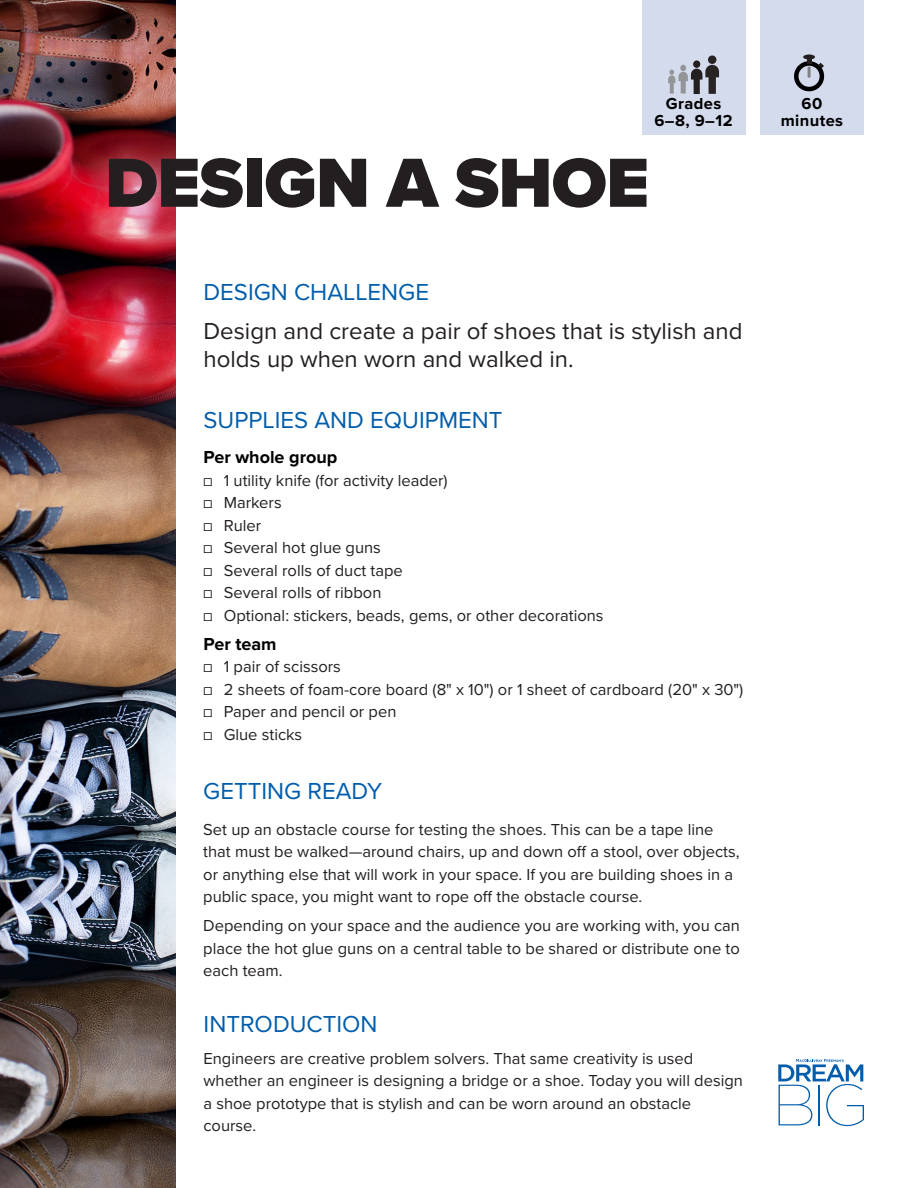
<style>
.page{position:relative;width:918px;height:1188px;background:#fff}
.page>*{position:absolute;margin:0;border:0;box-sizing:border-box;transform-origin:0 0}
.t1{font:900 72px "Proxima Nova";letter-spacing:-.01em;color:#231f20}
.t2{font:24px/28.5px "Proxima Nova";color:#231f20}
.t3{font:24px "Proxima Nova";color:#015dab}
.t4{font:700 18px "Proxima Nova";color:#000}
.Paragraph_Style_1{font:16.5px/22.5px "Proxima Nova";color:#231f20}
.Paragraph_Style_2{font:16.5px/22.5px "Proxima Nova";color:#231f20}
.t5{font:700 16.5px/16.5px "Proxima Nova";letter-spacing:.025em;color:#000;text-align:center}
.s1{font-size:13.5px;color:#000}
</style>
<div class="page">
<img style="left:0;top:0;width:176px;height:1188px">
<svg style="left:778px;top:1059px;width:86px;height:67px"></svg>
<div style="left:83px;top:133px;width:588px;height:100px;background:#fff;opacity:.35"></div>
<div style="left:760px;top:0;width:103px;height:134px;background:#d4dbec"></div>
<div style="left:642px;top:0;width:103px;height:134px;background:#d4dbec"></div>
<div style="left:794px;top:61px;width:30px;height:30px;border:4px solid #000;border-radius:50%"></div>
<svg style="left:818px;top:63px;width:6px;height:5px"></svg>
<div style="left:803px;top:54px;width:12px;height:6px;background:#231f20;border-radius:50%"></div>
<svg style="left:807px;top:60px;width:4px;height:18px"></svg>
<svg style="left:668px;top:55px;width:51px;height:39px"></svg>
<p class="t5" style="left:666px;top:96px;width:57px">Grades</p>
<p class="t5" style="left:655px;top:112px;width:80px">6–8, 9–12</p>
<p class="t1" style="left:105px;top:139px;width:546px">DESIGN A SHOE</p>
<p class="t3" style="left:203px;top:278px;width:227px">DESIGN CHALLENGE</p>
<p class="t2" style="left:203px;top:317px;width:541px">Design and create a pair of shoes that is stylish and holds up when worn and walked in.</p>
<p class="t3" style="left:203px;top:405px;width:301px">SUPPLIES AND EQUIPMENT</p>
<p class="t4" style="left:203px;top:446px;width:135px">Per whole group</p>
<p class="Paragraph_Style_1" style="left:203px;top:469px;width:246px"><span class="s1">☐</span> 1 utility knife (for activity leader)</p>
<p class="Paragraph_Style_1" style="left:203px;top:492px;width:80px"><span class="s1">☐</span> Markers</p>
<p class="Paragraph_Style_1" style="left:203px;top:514px;width:59px"><span class="s1">☐</span> Ruler</p>
<p class="Paragraph_Style_1" style="left:203px;top:537px;width:179px"><span class="s1">☐</span> Several hot glue guns</p>
<p class="Paragraph_Style_1" style="left:203px;top:559px;width:201px"><span class="s1">☐</span> Several rolls of duct tape</p>
<p class="Paragraph_Style_1" style="left:203px;top:582px;width:179px"><span class="s1">☐</span> Several rolls of ribbon</p>
<p class="Paragraph_Style_1" style="left:203px;top:604px;width:402px"><span class="s1">☐</span> Optional: stickers, beads, gems, or other decorations</p>
<p class="t4" style="left:203px;top:633px;width:75px">Per team</p>
<p class="Paragraph_Style_1" style="left:203px;top:656px;width:139px"><span class="s1">☐</span> 1 pair of scissors</p>
<p class="Paragraph_Style_1" style="left:203px;top:678px;width:541px"><span class="s1">☐</span> 2 sheets of foam-core board (8" x 10") or 1 sheet of cardboard (20" x 30")</p>
<p class="Paragraph_Style_1" style="left:203px;top:701px;width:194px"><span class="s1">☐</span> Paper and pencil or pen</p>
<p class="Paragraph_Style_1" style="left:203px;top:723px;width:100px"><span class="s1">☐</span> Glue sticks</p>
<p class="t3" style="left:203px;top:777px;width:181px">GETTING READY</p>
<p class="Paragraph_Style_1" style="left:203px;top:818px;width:538px">Set up an obstacle course for testing the shoes. This can be a tape line that must be walked—around chairs, up and down off a stool, over objects, or anything else that will work in your space. If you are building shoes in a public space, you might want to rope off the obstacle course.</p>
<p class="Paragraph_Style_1" style="left:203px;top:915px;width:538px;text-align:justify">Depending on your space and the audience you are working with, you can place the hot glue guns on a central table to be shared or distribute one to each team.</p>
<p class="t3" style="left:204px;top:1010px;width:175px">INTRODUCTION</p>
<p class="Paragraph_Style_2" style="left:203px;top:1047px;width:541px">Engineers are creative problem solvers. That same creativity is used whether an engineer is designing a bridge or a shoe. Today you will design a shoe prototype that is stylish and can be worn around an obstacle course.</p>
<p class="t5" style="left:781px;top:96px;width:64px">60 minutes</p>
</div>
